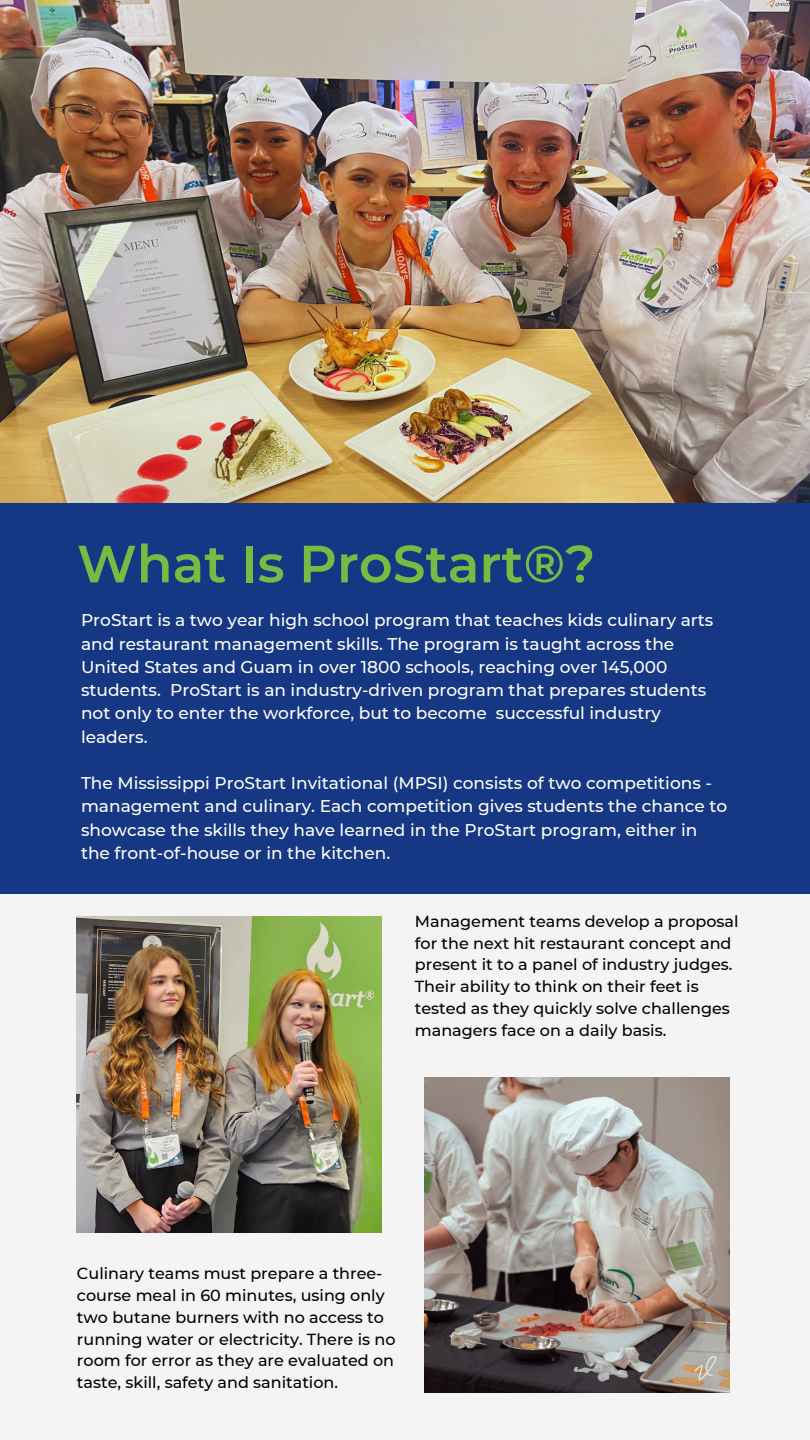
<style>
.page{position:relative;width:810px;height:1440px;background:#f4f4f4}
.page>*{position:absolute;margin:0;border:0;box-sizing:border-box;transform-origin:0 0}
.t1{font:600 52.3px "Montserrat";color:#76bc43}
.t2{font:500 17px/23.2px "Montserrat";color:#fff}
.t3{font:500 16px/21.8px "Montserrat";color:#000}
</style>
<div class="page">
<div style="left:0;top:502px;width:810px;height:392px;background:#163784"></div>
<img style="left:0;top:0;width:810px;height:502px">
<img style="left:77px;top:916px;width:304px;height:317px">
<img style="left:425px;top:1078px;width:304px;height:315px">
<p class="t1" style="left:77px;top:532px;width:520px">What Is ProStart®?</p>
<p class="t2" style="left:81px;top:609px;width:634px">ProStart is a two year high school program that teaches kids culinary arts and restaurant management skills. The program is taught across the United States and Guam in over 1800 schools, reaching over 145,000 students. ProStart is an industry-driven program that prepares students not only to enter the workforce, but to become successful industry leaders.</p>
<p class="t2" style="left:81px;top:771px;width:648px">The Mississippi ProStart Invitational (MPSI) consists of two competitions - management and culinary. Each competition gives students the chance to showcase the skills they have learned in the ProStart program, either in the front-of-house or in the kitchen.</p>
<p class="t3" style="left:415px;top:910px;width:325px">Management teams develop a proposal for the next hit restaurant concept and present it to a panel of industry judges.<br>Their ability to think on their feet is tested as they quickly solve challenges managers face on a daily basis.</p>
<p class="t3" style="left:77px;top:1263px;width:320px">Culinary teams must prepare a three&shy;course meal in 60 minutes, using only two butane burners with no access to running water or electricity. There is no room for error as they are evaluated on taste, skill, safety and sanitation.</p>
</div>
